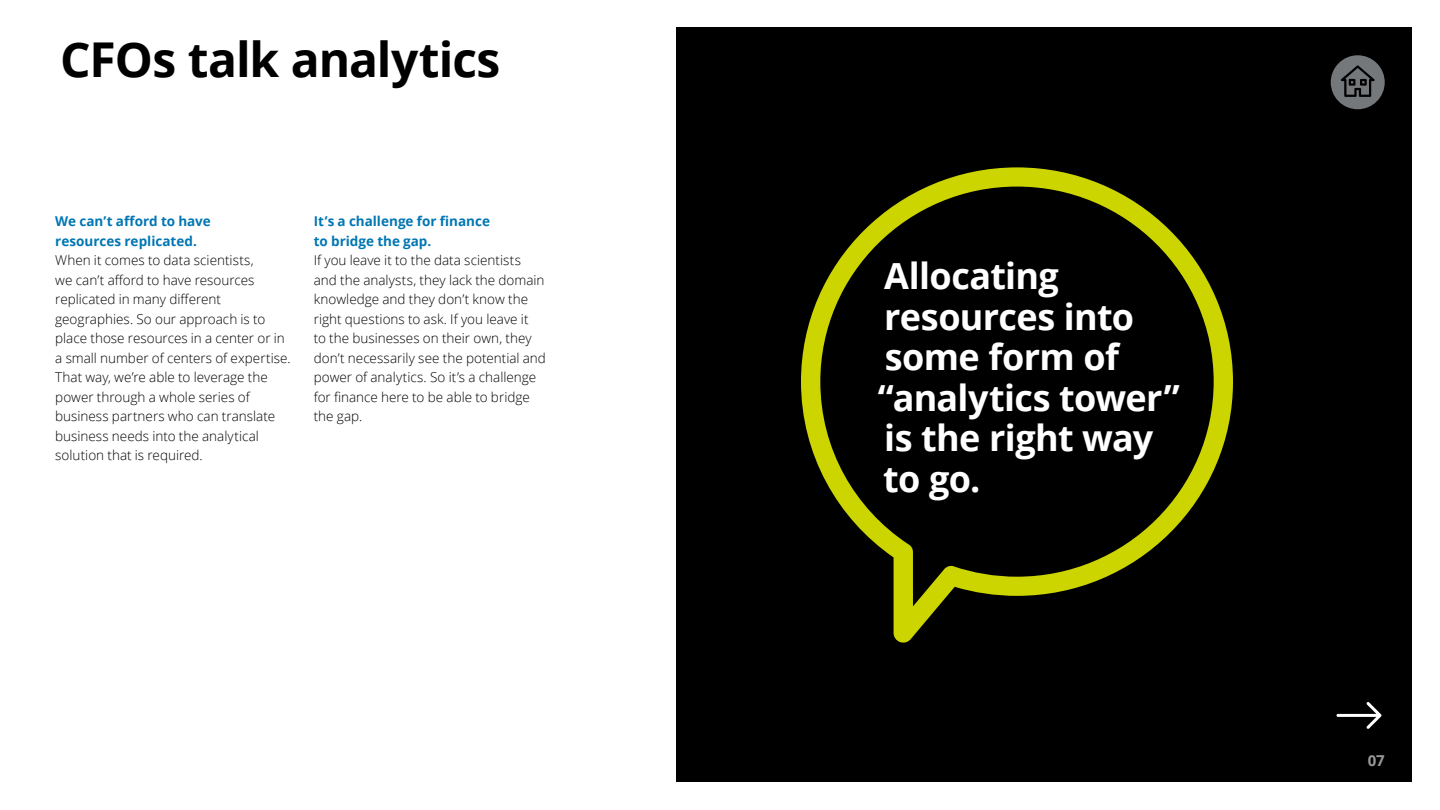
<style>
.page{position:relative;width:1440px;height:810px;background:#fff}
.page>*{position:absolute;margin:0;border:0;box-sizing:border-box;transform-origin:0 0}
.t1{font:700 48px "Open Sans";letter-spacing:-.02em;color:#000}
.t2{font:700 36px/40.5px "Open Sans";letter-spacing:-.02em;color:#fff}
.t3{font:700 15px "Open Sans";color:#97999b}
.t4{font:300 13.5px/19.5px "Open Sans";color:#000}
.t5{font:700 13.5px/19.5px "Open Sans";color:#0076b3}
</style>
<div class="page">
<div style="left:677px;top:28px;width:735px;height:754px;background:#000"></div>
<svg style="left:801px;top:167px;width:432px;height:476px"></svg>
<svg style="left:1331px;top:55px;width:54px;height:54px"></svg>
<svg style="left:1336px;top:702px;width:46px;height:27px"></svg>
<h1 class="t1" style="left:60px;top:26px;width:442px">CFOs talk analytics</h1>
<p class="t5" style="left:55px;top:211px;width:157px">We can’t afford to have resources replicated.</p>
<p class="t4" style="left:55px;top:250px;width:237px">When it comes to data scientists,<br>we can’t afford to have resources replicated in many different geographies. So our approach is to place those resources in a center or in a small number of centers of expertise.<br>That way, we’re able to leverage the power through a whole series of business partners who can translate business needs into the analytical solution that is required.</p>
<p class="t5" style="left:314px;top:211px;width:178px">It’s a challenge for finance to bridge the gap.</p>
<p class="t4" style="left:314px;top:250px;width:234px">If you leave it to the data scientists and the analysts, they lack the domain knowledge and they don’t know the right questions to ask. If you leave it<br>to the businesses on their own, they don’t necessarily see the potential and power of analytics. So it’s a challenge for finance here to be able to bridge the gap.</p>
<h2 class="t2" style="left:878px;top:255px;width:304px">Allocating resources into some form of “analytics tower” is the right way to go.</h2>
<p class="t3" style="left:1368px;top:750px;width:18px">07</p>
</div>
